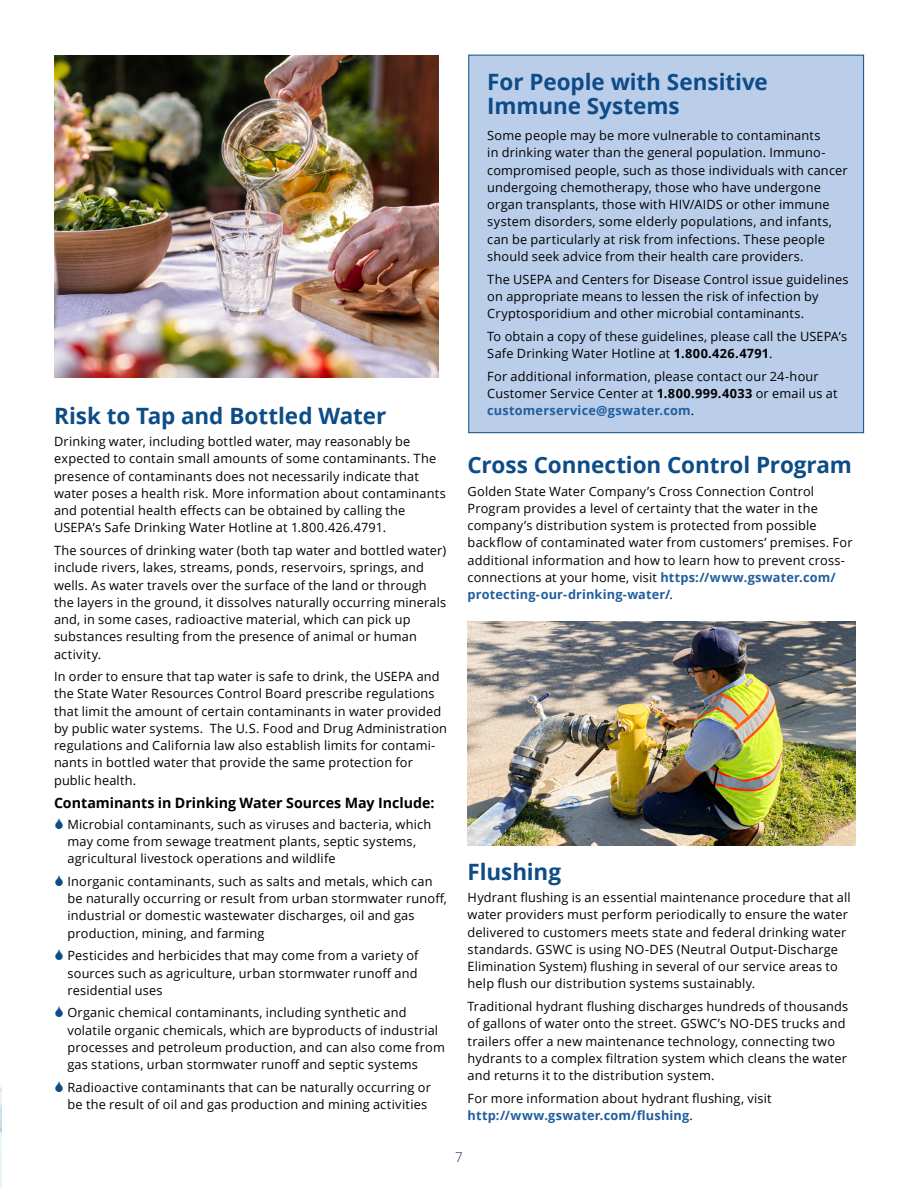
<style>
.page{position:relative;width:918px;height:1188px;background:#fff}
.page>*{position:absolute;margin:0;border:0;box-sizing:border-box;transform-origin:0 0}
.t1{font:700 22.5px/24px "Open Sans";letter-spacing:-.005em;color:#0d4c87}
.t2{font:700 14.25px "Open Sans";letter-spacing:-.005em;color:#000}
.t3{font:300 13.5px "Open Sans";color:#1a2d5c}
.t4{font:12.75px/17.2px "Open Sans";letter-spacing:.015em;color:#000}
.s1{font-weight:700}
.s2{font-weight:700;color:#215e9e}
</style>
<div class="page">
<img style="left:0;top:1087px;width:1px;height:101px">
<img style="left:54px;top:56px;width:384px;height:322px">
<div style="left:468px;top:55px;width:396px;height:378px;background:#baceea;border:1px solid #0d4c87"></div>
<img style="left:468px;top:621px;width:387px;height:225px">
<h1 class="t1" style="left:54px;top:403px;width:334px">Risk to Tap and Bottled Water</h1>
<p class="t4" style="left:54px;top:433px;width:393px">Drinking water, including bottled water, may reasonably be expected to contain small amounts of some contaminants. The presence of contaminants does not necessarily indicate that water poses a health risk. More information about contaminants and potential health effects can be obtained by calling the USEPA’s Safe Drinking Water Hotline at 1.800.426.4791.</p>
<p class="t4" style="left:54px;top:542px;width:394px">The sources of drinking water (both tap water and bottled water) include rivers, lakes, streams, ponds, reservoirs, springs, and wells. As water travels over the surface of the land or through the layers in the ground, it dissolves naturally occurring minerals and, in some cases, radioactive material, which can pick up substances resulting from the presence of animal or human activity.</p>
<p class="t4" style="left:54px;top:668px;width:395px">In order to ensure that tap water is safe to drink, the USEPA and the State Water Resources Control Board prescribe regulations that limit the amount of certain contaminants in water provided by public water systems. The U.S. Food and Drug Administration regulations and California law also establish limits for contami&shy;nants in bottled water that provide the same protection for public health.</p>
<p class="t2" style="left:54px;top:793px;width:382px">Contaminants in Drinking Water Sources May Include:</p>
<p class="t4" style="left:68px;top:815px;width:365px">Microbial contaminants, such as viruses and bacteria, which may come from sewage treatment plants, septic systems, agricultural livestock operations and wildlife</p>
<p class="t4" style="left:68px;top:872px;width:381px">Inorganic contaminants, such as salts and metals, which can be naturally occurring or result from urban stormwater runoff, industrial or domestic wastewater discharges, oil and gas production, mining, and farming</p>
<p class="t4" style="left:68px;top:947px;width:353px;text-align:justify">Pesticides and herbicides that may come from a variety of sources such as agriculture, urban stormwater runoff and residential uses</p>
<p class="t4" style="left:68px;top:1004px;width:379px">Organic chemical contaminants, including synthetic and volatile organic chemicals, which are byproducts of industrial processes and petroleum production, and can also come from gas stations, urban stormwater runoff and septic systems</p>
<p class="t4" style="left:68px;top:1078px;width:365px">Radioactive contaminants that can be naturally occurring or be the result of oil and gas production and mining activities</p>
<h1 class="t1" style="left:487px;top:70px;width:282px">For People with Sensitive<br>Immune Systems</h1>
<p class="t4" style="left:487px;top:127px;width:362px">Some people may be more vulnerable to contaminants<br>in drinking water than the general population. Immuno&shy;compromised people, such as those individuals with cancer undergoing chemotherapy, those who have undergone organ transplants, those with HIV/AIDS or other immune system disorders, some elderly populations, and infants, can be particularly at risk from infections. These people should seek advice from their health care providers.</p>
<p class="t4" style="left:487px;top:270px;width:363px">The USEPA and Centers for Disease Control issue guidelines on appropriate means to lessen the risk of infection by<br>Cryptosporidium and other microbial contaminants.</p>
<p class="t4" style="left:487px;top:327px;width:361px">To obtain a copy of these guidelines, please call the USEPA’s<br>Safe Drinking Water Hotline at <span class="s1">1.800.426.4791</span>.</p>
<p class="t4" style="left:487px;top:367px;width:352px">For additional information, please contact our 24-hour<br>Customer Service Center at <span class="s1">1.800.999.4033</span> or email us at <span class="s2">customerservice@gswater.com</span>.</p>
<h1 class="t1" style="left:468px;top:452px;width:386px">Cross Connection Control Program</h1>
<p class="t4" style="left:468px;top:482px;width:386px">Golden State Water Company’s Cross Connection Control Program provides a level of certainty that the water in the company’s distribution system is protected from possible backflow of contaminated water from customers’ premises. For additional information and how to learn how to prevent cross&shy;connections at your home, visit <span class="s2">https://www.gswater.com/ protecting-our-drinking-water/</span>.</p>
<h1 class="t1" style="left:468px;top:859px;width:95px">Flushing</h1>
<p class="t4" style="left:468px;top:889px;width:385px">Hydrant flushing is an essential maintenance procedure that all water providers must perform periodically to ensure the water delivered to customers meets state and federal drinking water standards. GSWC is using NO-DES (Neutral Output-Discharge Elimination System) flushing in several of our service areas to help flush our distribution systems sustainably.</p>
<p class="t4" style="left:468px;top:998px;width:382px">Traditional hydrant flushing discharges hundreds of thousands of gallons of water onto the street. GSWC’s NO-DES trucks and trailers offer a new maintenance technology, connecting two hydrants to a complex filtration system which cleans the water and returns it to the distribution system.</p>
<p class="t4" style="left:468px;top:1089px;width:306px">For more information about hydrant flushing, visit <span class="s2">http://www.gswater.com/flushing</span>.</p>
<p class="t3" style="left:455px;top:1147px;width:9px">7</p>
</div>
